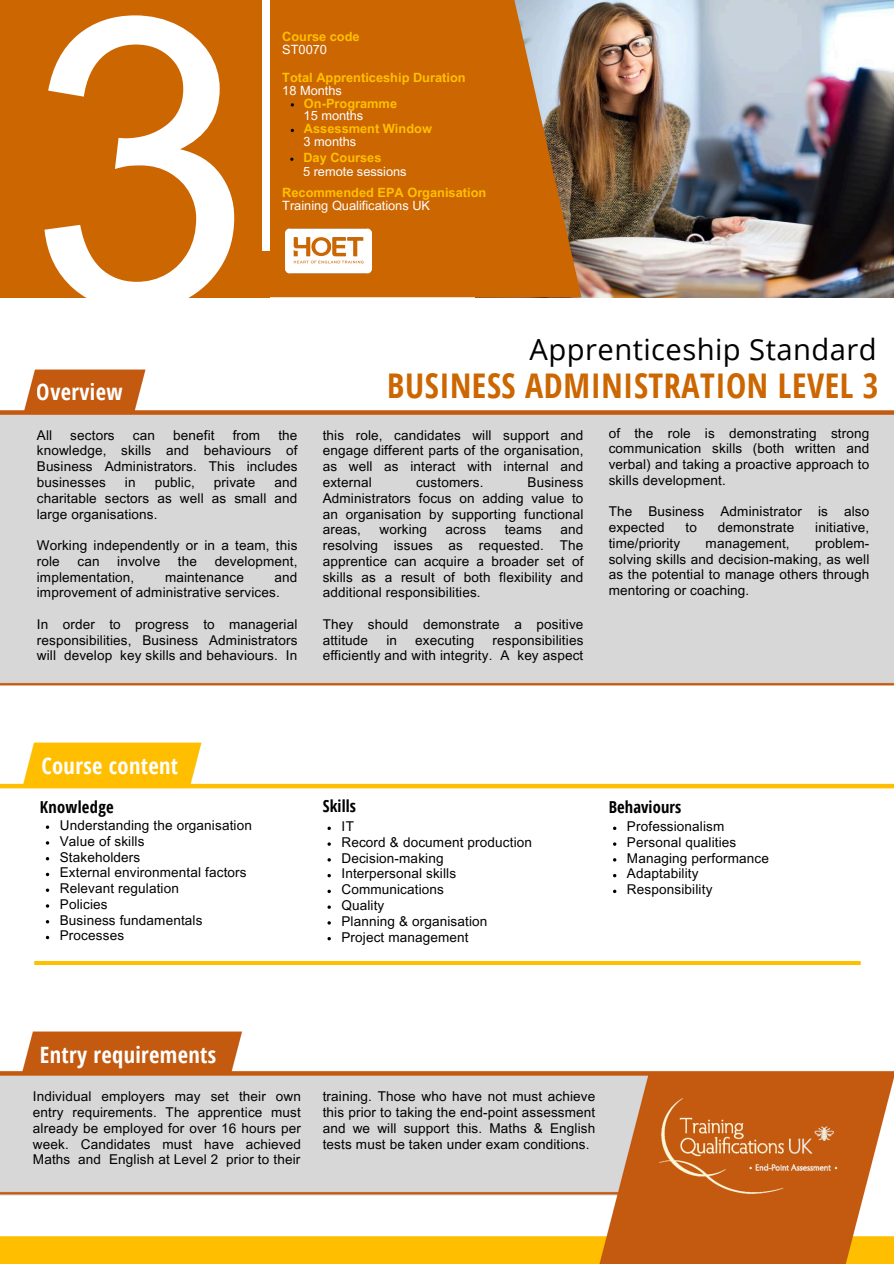
<style>
.page{position:relative;width:894px;height:1264px;background:#fff}
.page>*{position:absolute;margin:0;border:0;box-sizing:border-box;transform-origin:0 0}
.t1{font:404.1px "Arial MT Pro";color:#fff}
.t2{font:700 34.05px "Open Sans Condensed";letter-spacing:.015em;color:#c60}
.t3{font:29.1px "Open Sans";letter-spacing:.015em;color:#000}
.t4{font:700 22.5px "Open Sans Condensed";letter-spacing:.015em;color:#fff}
.t5{font:700 16.5px "Open Sans Condensed";letter-spacing:.01em;color:#000}
.t6{font:13.5px/15.8px "Arial MT Pro";letter-spacing:.01em;color:#000;text-align:justify}
.t7{font:700 12.75px "Arial MT Pro";color:#ffc000}
.t8{font:12.75px "Arial MT Pro";color:#fff}
</style>
<div class="page">
<hr style="left:34px;top:961px;width:827px;height:3px;background:#ffc000">
<img style="left:0;top:742px;width:893px;height:47px">
<img style="left:0;top:369px;width:893px;height:317px">
<img style="left:0;top:1031px;width:893px;height:232px">
<img style="left:632px;top:1084px;width:230px;height:123px">
<img style="left:581px;top:0;width:312px;height:297px">
<div style="left:0;top:0;width:269px;height:297px;background:#c60"></div>
<div style="left:199px;top:0;width:382px;height:297px;background:#c60"></div>
<div style="left:262px;top:0;width:7px;height:251px;background:#fff"></div>
<img style="left:285px;top:228px;width:88px;height:46px">
<svg style="left:327px;top:826px;width:4px;height:4px"></svg>
<svg style="left:327px;top:858px;width:4px;height:3px"></svg>
<svg style="left:327px;top:874px;width:4px;height:3px"></svg>
<svg style="left:327px;top:889px;width:4px;height:4px"></svg>
<svg style="left:327px;top:937px;width:4px;height:3px"></svg>
<h1 class="t1" style="left:27px;top:13px;width:226px">3</h1>
<p class="t7" style="left:282px;top:32px;width:79px">Course code</p>
<p class="t8" style="left:282px;top:45px;width:46px">ST0070</p>
<p class="t7" style="left:282px;top:73px;width:185px">Total Apprenticeship Duration</p>
<p class="t8" style="left:282px;top:85px;width:61px">18 Months</p>
<p class="t7" style="left:304px;top:98px;width:95px">On-Programme</p>
<p class="t8" style="left:303px;top:111px;width:61px">15 months</p>
<p class="t7" style="left:304px;top:124px;width:129px">Assessment Window</p>
<p class="t8" style="left:303px;top:137px;width:54px">3 months</p>
<p class="t7" style="left:303px;top:153px;width:79px">Day Courses</p>
<p class="t8" style="left:303px;top:166px;width:105px">5 remote sessions</p>
<p class="t7" style="left:282px;top:188px;width:205px">Recommended EPA Organisation</p>
<p class="t8" style="left:282px;top:201px;width:149px">Training Qualifications UK</p>
<h3 class="t3" style="left:529px;top:329px;width:348px">Apprenticeship Standard</h3>
<h3 class="t4" style="left:37px;top:376px;width:87px">Overview</h3>
<h2 class="t2" style="left:387px;top:361px;width:492px">BUSINESS ADMINISTRATION LEVEL 3</h2>
<p class="t6" style="left:37px;top:429px;width:17px">All</p>
<p class="t6" style="left:70px;top:429px;width:46px">sectors</p>
<p class="t6" style="left:133px;top:429px;width:24px">can</p>
<p class="t6" style="left:173px;top:429px;width:43px">benefit</p>
<p class="t6" style="left:233px;top:429px;width:29px">from</p>
<p class="t6" style="left:37px;top:429px;width:262px;text-indent:241px">the knowledge, skills and behaviours of Business Administrators. This includes businesses</p>
<p class="t6" style="left:37px;top:476px;width:262px;text-indent:238px">and charitable sectors as well as small and large organisations.</p>
<p class="t6" style="left:37px;top:539px;width:262px">Working independently or in a team, this role</p>
<p class="t6" style="left:125px;top:476px;width:12px">in</p>
<p class="t6" style="left:155px;top:476px;width:41px">public,</p>
<p class="t6" style="left:214px;top:476px;width:43px">private</p>
<p class="t6" style="left:77px;top:555px;width:24px">can</p>
<p class="t6" style="left:117px;top:555px;width:44px">involve</p>
<p class="t6" style="left:178px;top:555px;width:21px">the</p>
<p class="t6" style="left:214px;top:555px;width:84px">development,</p>
<p class="t6" style="left:37px;top:570px;width:99px">implementation,</p>
<p class="t6" style="left:165px;top:570px;width:80px">maintenance</p>
<p class="t6" style="left:37px;top:570px;width:262px;text-indent:238px">and improvement of administrative services.</p>
<p class="t6" style="left:37px;top:618px;width:262px">In order to progress to managerial responsibilities, Business Administrators will develop key skills and behaviours. In</p>
<p class="t6" style="left:322px;top:429px;width:262px">this role, candidates will support and engage different parts of the organisation, as well as interact with internal and external</p>
<p class="t6" style="left:322px;top:476px;width:262px;text-indent:205px">Business Administrators focus on adding value to an organisation by supporting functional areas,</p>
<p class="t6" style="left:416px;top:476px;width:69px">customers.</p>
<p class="t6" style="left:322px;top:523px;width:262px;text-indent:238px">and resolving issues as requested. The apprentice can acquire a broader set of skills as a result of both flexibility and additional responsibilities.</p>
<p class="t6" style="left:322px;top:618px;width:262px">They should demonstrate a positive attitude</p>
<p class="t6" style="left:379px;top:523px;width:49px">working</p>
<p class="t6" style="left:445px;top:523px;width:42px">across</p>
<p class="t6" style="left:504px;top:523px;width:39px">teams</p>
<p class="t6" style="left:322px;top:633px;width:262px;text-align:right">responsibilities<br>efficiently and with integrity. A key aspect</p>
<p class="t6" style="left:386px;top:633px;width:12px">in</p>
<p class="t6" style="left:415px;top:633px;width:60px">executing</p>
<p class="t6" style="left:608px;top:426px;width:262px">of the role is demonstrating strong communication skills (both written and verbal) and taking a proactive approach to skills development.</p>
<p class="t6" style="left:608px;top:505px;width:262px">The Business Administrator is also expected</p>
<p class="t6" style="left:685px;top:521px;width:13px">to</p>
<p class="t6" style="left:717px;top:521px;width:78px">demonstrate</p>
<p class="t6" style="left:815px;top:521px;width:56px">initiative,</p>
<p class="t6" style="left:608px;top:537px;width:73px">time/priority</p>
<p class="t6" style="left:705px;top:537px;width:86px">management,</p>
<p class="t6" style="left:608px;top:537px;width:262px;text-indent:206px">problem&shy;solving skills and decision-making, as well as the potential to manage others through mentoring or coaching.</p>
<h3 class="t4" style="left:41px;top:749px;width:138px">Course content</h3>
<p class="t5" style="left:40px;top:795px;width:75px">Knowledge</p>
<p class="t5" style="left:322px;top:794px;width:35px">Skills</p>
<p class="t5" style="left:608px;top:795px;width:74px">Behaviours</p>
<p class="t6" style="left:60px;top:819px;width:193px;text-align:left">Understanding the organisation<br>Value of skills<br>Stakeholders<br>External environmental factors<br>Relevant regulation<br>Policies<br>Business fundamentals<br>Processes</p>
<p class="t6" style="left:341px;top:820px;width:192px;text-align:left">IT<br>Record &amp; document production<br>Decision-making<br>Interpersonal skills<br>Communications<br>Quality<br>Planning &amp; organisation<br>Project management</p>
<p class="t6" style="left:626px;top:820px;width:143px;text-align:left">Professionalism<br>Personal qualities<br>Managing performance<br>Adaptability<br>Responsibility</p>
<h3 class="t4" style="left:40px;top:1039px;width:178px">Entry requirements</h3>
<p class="t6" style="left:33px;top:1090px;width:269px">Individual employers may set their own entry requirements. The apprentice must already be employed for over 16 hours per week. Candidates must have achieved Maths and English at Level 2 prior to their</p>
<p class="t6" style="left:322px;top:1090px;width:274px">training. Those who have not must achieve this prior to taking the end-point assessment and we will support this. Maths &amp; English tests must be taken under exam conditions.</p>
</div>
